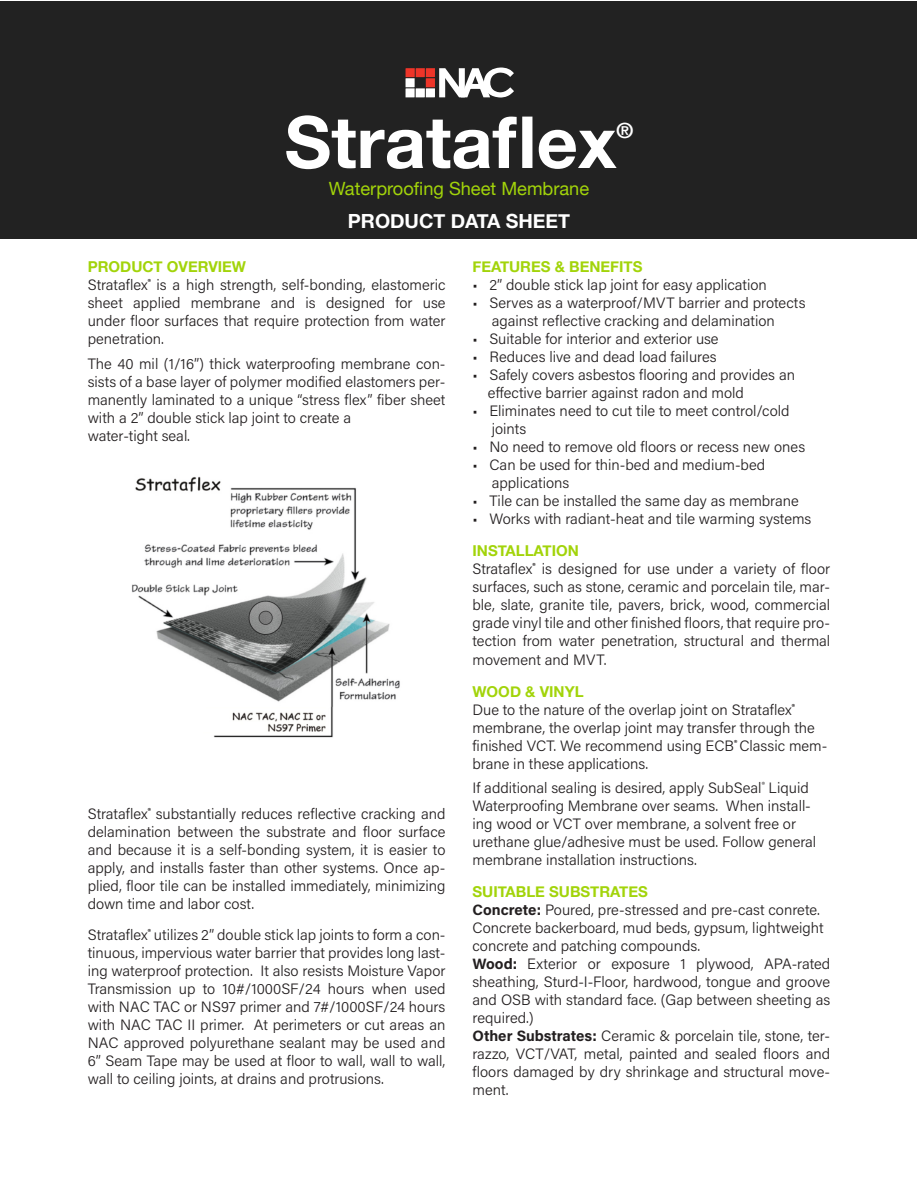
<style>
.page{position:relative;width:918px;height:1188px;background:#fff}
.page>*{position:absolute;margin:0;border:0;box-sizing:border-box;transform-origin:0 0}
.t1{font:700 72px "Helvetica Neue";color:#fff}
.t2{font:700 21px "Helvetica Neue";color:#fff}
.t3{font:700 19.5px "Helvetica Neue";color:#fff}
.t4{font:18.3px "Helvetica Neue";color:#a2d40a}
.t5{font:300 15px/18px "Acumin Pro";color:#231f20;text-align:justify}
.Paragraph_Head{font:700 15px "Helvetica Neue";color:#a2d40a}
.s1{font-weight:700}
</style>
<div class="page">
<div style="left:1px;top:1px;width:916px;height:237px;background:#222"></div>
<svg style="left:406px;top:67px;width:108px;height:31px"></svg>
<img style="left:132px;top:476px;width:268px;height:262px">
<p class="t1" style="left:285px;top:86px;width:334px">Strataflex</p>
<p class="t2" style="left:617px;top:114px;width:18px">®</p>
<p class="t4" style="left:329px;top:175px;width:262px">Waterproofing Sheet Membrane</p>
<p class="t3" style="left:348px;top:205px;width:224px">PRODUCT DATA SHEET</p>
<p class="Paragraph_Head" style="left:88px;top:255px;width:160px">PRODUCT OVERVIEW</p>
<p class="t5" style="left:88px;top:275px;width:359px">Strataflex<sup>®</sup> is a high strength, self-bonding, elastomeric sheet applied membrane and is designed for use under floor surfaces that require protection from water penetration.</p>
<p class="t5" style="left:88px;top:354px;width:359px">The 40 mil (1/16”) thick waterproofing membrane con&shy;sists of a base layer of polymer modified elastomers per&shy;manently laminated to a unique “stress flex” fiber sheet with a 2” double stick lap joint to create a</p>
<p class="t5" style="left:88px;top:426px;width:104px">water-tight seal.</p>
<p class="t5" style="left:88px;top:804px;width:359px">Strataflex<sup>®</sup> substantially reduces reflective cracking and delamination between the substrate and floor surface and because it is a self-bonding system, it is easier to apply, and installs faster than other systems. Once ap&shy;plied, floor tile can be installed immediately, minimizing down time and labor cost.</p>
<p class="t5" style="left:88px;top:926px;width:359px">Strataflex<sup>®</sup> utilizes 2” double stick lap joints to form a con&shy;tinuous, impervious water barrier that provides long last&shy;ing waterproof protection. It also resists Moisture Vapor Transmission up to 10#/1000SF/24 hours when used with NAC TAC or NS97 primer and 7#/1000SF/24 hours with NAC TAC II primer. At perimeters or cut areas an NAC approved polyurethane sealant may be used and 6” Seam Tape may be used at floor to wall, wall to wall, wall to ceiling joints, at drains and protrusions.</p>
<p class="Paragraph_Head" style="left:472px;top:255px;width:172px">FEATURES &amp; BENEFITS</p>
<p class="t5" style="left:472px;top:275px;width:296px">• 2” double stick lap joint for easy application</p>
<p class="t5" style="left:472px;top:293px;width:335px">• Serves as a waterproof/MVT barrier and protects</p>
<p class="t5" style="left:492px;top:311px;width:285px">against reflective cracking and delamination</p>
<p class="t5" style="left:472px;top:329px;width:248px">• Suitable for interior and exterior use</p>
<p class="t5" style="left:472px;top:347px;width:246px">• Reduces live and dead load failures</p>
<p class="t5" style="left:472px;top:365px;width:324px">• Safely covers asbestos flooring and provides an</p>
<p class="t5" style="left:488px;top:383px;width:258px">effective barrier against radon and mold</p>
<p class="t5" style="left:472px;top:401px;width:319px">• Eliminates need to cut tile to meet control/cold</p>
<p class="t5" style="left:492px;top:419px;width:36px">joints</p>
<p class="t5" style="left:472px;top:437px;width:334px">• No need to remove old floors or recess new ones</p>
<p class="t5" style="left:472px;top:455px;width:294px">• Can be used for thin-bed and medium-bed</p>
<p class="t5" style="left:492px;top:473px;width:79px">applications</p>
<p class="t5" style="left:472px;top:491px;width:328px">• Tile can be installed the same day as membrane</p>
<p class="t5" style="left:472px;top:509px;width:340px">• Works with radiant-heat and tile warming systems</p>
<p class="Paragraph_Head" style="left:472px;top:539px;width:108px">INSTALLATION</p>
<p class="t5" style="left:472px;top:559px;width:359px">Strataflex<sup>®</sup> is designed for use under a variety of floor surfaces, such as stone, ceramic and porcelain tile, mar&shy;ble, slate, granite tile, pavers, brick, wood, commercial grade vinyl tile and other finished floors, that require pro&shy;tection from water penetration, structural and thermal</p>
<p class="t5" style="left:472px;top:650px;width:135px">movement and MVT.</p>
<p class="Paragraph_Head" style="left:472px;top:680px;width:113px">WOOD &amp; VINYL</p>
<p class="t5" style="left:472px;top:700px;width:356px;text-align:left">Due to the nature of the overlap joint on Strataflex<sup>® </sup>membrane, the overlap joint may transfer through the finished VCT. We recommend using ECB<sup>®</sup> Classic mem&shy;brane in these applications.</p>
<p class="t5" style="left:473px;top:779px;width:345px;text-align:left">If additional sealing is desired, apply SubSeal<sup>®</sup> Liquid Waterproofing Membrane over seams. When install&shy;ing wood or VCT over membrane, a solvent free or urethane glue/adhesive must be used. Follow general membrane installation instructions.</p>
<p class="Paragraph_Head" style="left:473px;top:880px;width:177px">SUITABLE SUBSTRATES</p>
<p class="t5" style="left:473px;top:900px;width:353px;text-align:left"><span class="s1">Concrete:</span> Poured, pre-stressed and pre-cast conrete.<br>Concrete backerboard, mud beds, gypsum, lightweight concrete and patching compounds.</p>
<p class="t5" style="left:473px;top:954px;width:359px"><span class="s1">Wood:</span> Exterior or exposure 1 plywood, APA-rated sheathing, Sturd-I-Floor, hardwood, tongue and groove and OSB with standard face. (Gap between sheeting as required.)</p>
<p class="t5" style="left:473px;top:1026px;width:359px"><span class="s1">Other Substrates:</span> Ceramic &amp; porcelain tile, stone, ter&shy;razzo, VCT/VAT, metal, painted and sealed floors and floors damaged by dry shrinkage and structural move&shy;ment.</p>
</div>
